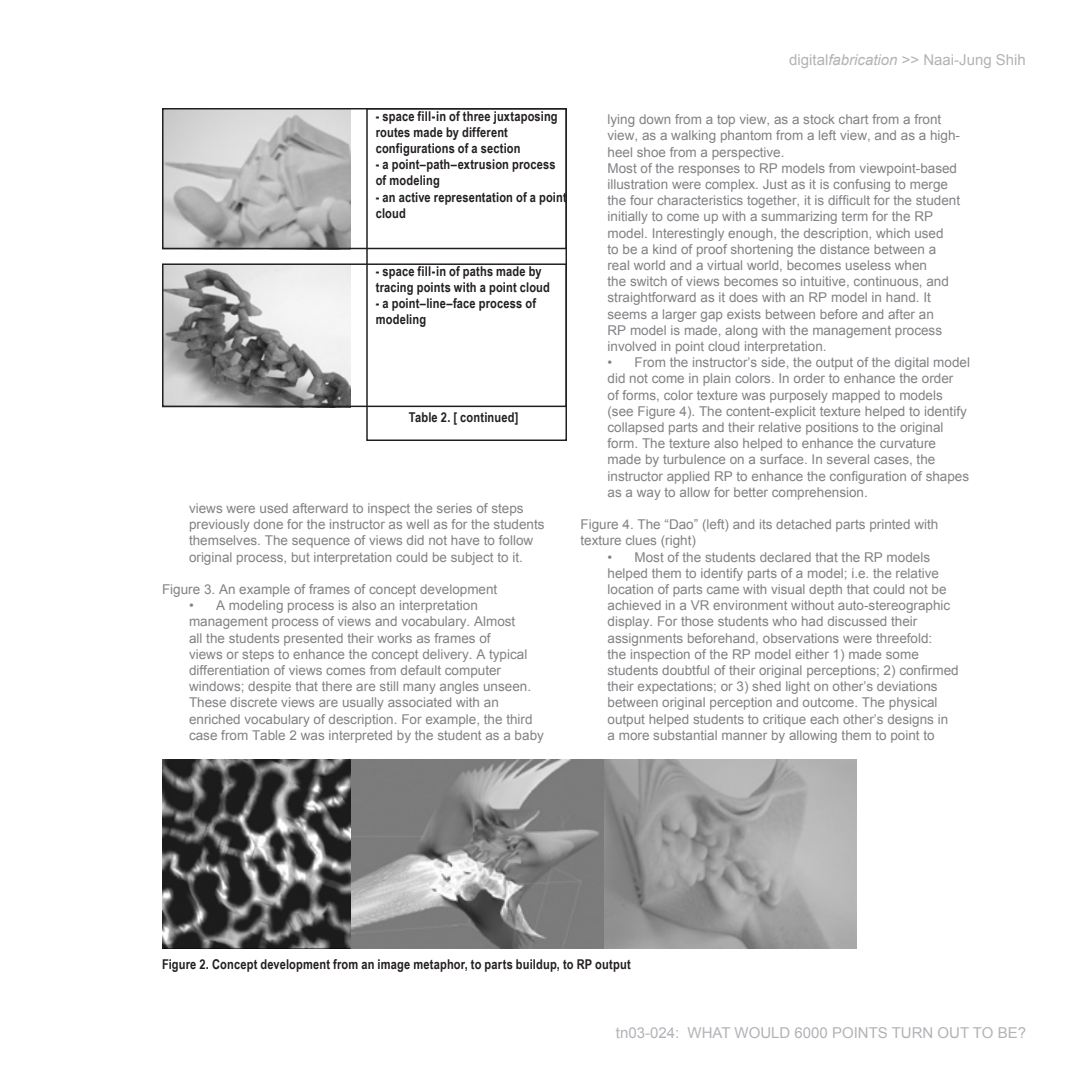
<style>
.page{position:relative;width:1080px;height:1080px;background:#fff}
.page>*{position:absolute;margin:0;border:0;box-sizing:border-box;transform-origin:0 0}
.t1{font:15px "Arial";color:#b2b3b7}
.zzbody{font:13.5px/16.2px "Arial";color:#808285}
.zzcaption{font:700 13.5px/16.2px "Arial Narrow";letter-spacing:.01em;color:#231f20}
.s1{font-style:italic}
</style>
<div class="page">
<img style="left:162px;top:111px;width:189px;height:139px">
<img style="left:165px;top:266px;width:186px;height:138px">
<img style="left:162px;top:759px;width:694px;height:189px">
<div style="left:162px;top:108px;width:405px;height:141px;border:2px solid #231f20"></div>
<div style="left:162px;top:263px;width:405px;height:144px;border:2px solid #231f20"></div>
<div style="left:366px;top:108px;width:201px;height:333px;border:2px solid #231f20"></div>
<p class="t1" style="left:789px;top:51px;width:238px">digital<span class="s1">fabrication</span> &gt;&gt; Naai-Jung Shih</p>
<p class="zzcaption" style="left:376px;top:108px;width:184px">- space fill-in of three juxtaposing routes made by different configurations of a section</p>
<p class="zzcaption" style="left:376px;top:156px;width:181px">- a point–path–extrusion process of modeling</p>
<p class="zzcaption" style="left:376px;top:189px;width:192px">- an active representation of a point cloud</p>
<p class="zzcaption" style="left:376px;top:263px;width:176px">- space fill-in of paths made by tracing points with a point cloud</p>
<p class="zzcaption" style="left:376px;top:295px;width:162px">- a point–line–face process of modeling</p>
<p class="zzcaption" style="left:409px;top:409px;width:111px">Table 2. [ continued]</p>
<p class="zzbody" style="left:189px;top:500px;width:357px">views were used afterward to inspect the series of steps previously done for the instructor as well as for the students themselves. The sequence of views did not have to follow original process, but interpretation could be subject to it.</p>
<p class="zzbody" style="left:162px;top:581px;width:337px">Figure 3. An example of frames of concept development</p>
<p class="zzbody" style="left:189px;top:597px;width:356px">• A modeling process is also an interpretation management process of views and vocabulary. Almost<br>all the students presented their works as frames of<br>views or steps to enhance the concept delivery. A typical differentiation of views comes from default computer windows; despite that there are still many angles unseen.<br>These discrete views are usually associated with an enriched vocabulary of description. For example, the third case from Table 2 was interpreted by the student as a baby</p>
<p class="zzbody" style="left:608px;top:111px;width:354px">lying down from a top view, as a stock chart from a front view, as a walking phantom from a left view, and as a high&shy;heel shoe from a perspective.</p>
<p class="zzbody" style="left:608px;top:160px;width:354px">Most of the responses to RP models from viewpoint-based illustration were complex. Just as it is confusing to merge the four characteristics together, it is difficult for the student initially to come up with a summarizing term for the RP model. Interestingly enough, the description, which used<br>to be a kind of proof shortening the distance between a real world and a virtual world, becomes useless when<br>the switch of views becomes so intuitive, continuous, and straightforward as it does with an RP model in hand. It seems a larger gap exists between before and after an<br>RP model is made, along with the management process involved in point cloud interpretation.</p>
<p class="zzbody" style="left:608px;top:354px;width:364px">• From the instructor’s side, the output of the digital model did not come in plain colors. In order to enhance the order<br>of forms, color texture was purposely mapped to models (see Figure 4). The content-explicit texture helped to identify collapsed parts and their relative positions to the original form. The texture also helped to enhance the curvature made by turbulence on a surface. In several cases, the instructor applied RP to enhance the configuration of shapes as a way to allow for better comprehension.</p>
<p class="zzbody" style="left:580px;top:516px;width:359px">Figure 4. The “Dao” (left) and its detached parts printed with texture clues (right)</p>
<p class="zzbody" style="left:608px;top:549px;width:353px">• Most of the students declared that the RP models helped them to identify parts of a model; i.e. the relative location of parts came with visual depth that could not be achieved in a VR environment without auto-stereographic display. For those students who had discussed their assignments beforehand, observations were threefold:<br>the inspection of the RP model either 1) made some students doubtful of their original perceptions; 2) confirmed their expectations; or 3) shed light on other’s deviations between original perception and outcome. The physical output helped students to critique each other’s designs in a more substantial manner by allowing them to point to</p>
<p class="zzcaption" style="left:162px;top:956px;width:470px">Figure 2. Concept development from an image metaphor, to parts buildup, to RP output</p>
<p class="t1" style="left:616px;top:1025px;width:412px">tn03-024: WHAT WOULD 6000 POINTS TURN OUT TO BE?</p>
</div>
